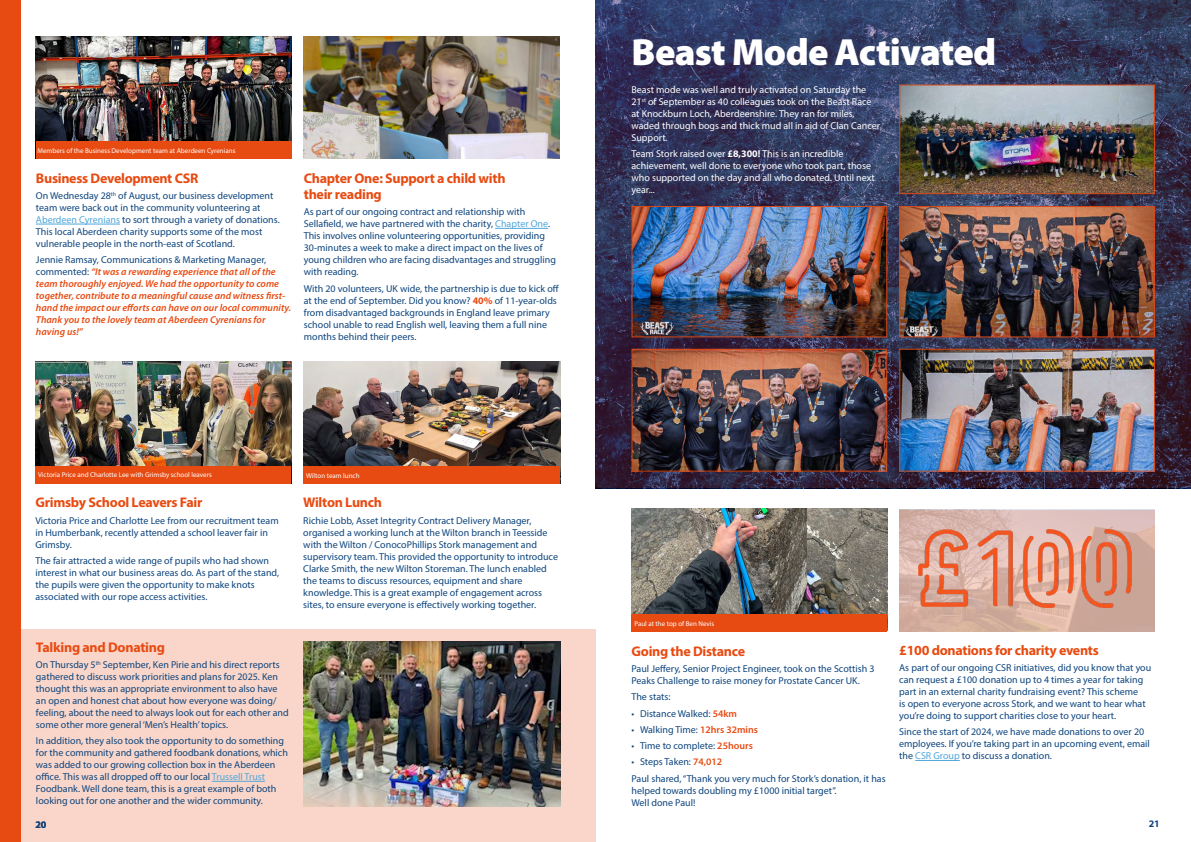
<style>
.page{position:relative;width:1191px;height:842px;background:#fff}
.page>*{position:absolute;margin:0;border:0;box-sizing:border-box;transform-origin:0 0}
.t1{font:900 38px "Myriad Pro";letter-spacing:-.02em;color:#fff}
.t2{font:700 14px/16px "Myriad Pro";letter-spacing:-.02em;color:#e84b12}
.t3{font:10px/12px "Myriad Pro";color:#0e457e}
.t4{font:10px/12px "Myriad Pro";color:#fff}
.t5{font:italic 600 10px/12px "Myriad Pro";color:#e84b12}
.t6{font:700 10px "Myriad Pro";color:#0e457e}
.t7{font:7px "Myriad Pro";color:#fff}
.s1{color:#50a6da}
.s2{font-weight:400;font-style:normal;color:#0e457e}
.s3{font-weight:700;color:#e84b12}
.s4{font-weight:700}
.s5{font-weight:600;color:#e84b12}
</style>
<div class="page">
<svg style="left:595px;top:0;width:596px;height:488px;background:#343558"></svg>
<div style="left:21px;top:630px;width:574px;height:212px;background:#f9d6c9"></div>
<img style="left:303px;top:361px;width:257px;height:106px">
<div style="left:303px;top:467px;width:257px;height:17px;background:#e84b12"></div>
<img style="left:35px;top:361px;width:256px;height:105px">
<div style="left:35px;top:466px;width:256px;height:17px;background:#e84b12"></div>
<img style="left:304px;top:37px;width:255px;height:122px">
<hr style="left:495px;top:228px;width:53px;height:1px;background:#50a6da">
<div style="left:0;top:0;width:21px;height:842px;background:#e84b12"></div>
<img style="left:631px;top:508px;width:256px;height:106px">
<div style="left:631px;top:614px;width:256px;height:17px;background:#e84b12"></div>
<hr style="left:36px;top:224px;width:84px;height:1px;background:#50a6da">
<img style="left:36px;top:37px;width:255px;height:105px">
<div style="left:36px;top:142px;width:256px;height:17px;background:#e84b12"></div>
<hr style="left:212px;top:781px;width:53px;height:1px;background:#50a6da">
<hr style="left:915px;top:760px;width:44px;height:1px;background:#50a6da">
<img style="left:303px;top:641px;width:257px;height:165px">
<svg style="left:899px;top:510px;width:256px;height:122px;background:#d5b1a6"></svg>
<img style="left:918px;top:529px;width:213px;height:78px">
<img style="left:633px;top:208px;width:252px;height:127px">
<div style="left:631px;top:206px;width:256px;height:131px;border:1px solid #e84b12"></div>
<img style="left:901px;top:208px;width:252px;height:127px">
<div style="left:899px;top:206px;width:256px;height:131px;border:1px solid #e84b12"></div>
<img style="left:633px;top:351px;width:252px;height:119px">
<div style="left:631px;top:349px;width:256px;height:123px;border:1px solid #e84b12"></div>
<img style="left:901px;top:87px;width:252px;height:105px">
<div style="left:899px;top:85px;width:256px;height:109px;border:1px solid #e84b12"></div>
<img style="left:901px;top:351px;width:252px;height:119px">
<div style="left:899px;top:349px;width:256px;height:123px;border:1px solid #e84b12"></div>
<p class="t7" style="left:37px;top:146px;width:199px">Members of the Business Development team at Aberdeen Cyrenians</p>
<h2 class="t2" style="left:36px;top:170px;width:164px">Business Development CSR</h2>
<p class="t3" style="left:36px;top:190px;width:245px">On Wednesday 28<sup>th</sup> of August, our business development team were back out in the community volunteering at <span class="s1">Aberdeen Cyrenians</span> to sort through a variety of donations.<br>This local Aberdeen charity supports some of the most vulnerable people in the north-east of Scotland.</p>
<p class="t5" style="left:36px;top:254px;width:257px"><span class="s2">Jennie Ramsay, Communications &amp; Marketing Manager, commented:</span> “It was a rewarding experience that all of the team thoroughly enjoyed. We had the opportunity to come together, contribute to a meaningful cause and witness first&shy;hand the impact our efforts can have on our local community.<br>Thank you to the lovely team at Aberdeen Cyrenians for having us!”</p>
<h2 class="t2" style="left:304px;top:170px;width:203px">Chapter One: Support a child with their reading</h2>
<p class="t3" style="left:304px;top:206px;width:254px">As part of our ongoing contract and relationship with Sellafield, we have partnered with the charity, <span class="s1">Chapter One</span>.<br>This involves online volunteering opportunities, providing 30-minutes a week to make a direct impact on the lives of young children who are facing disadvantages and struggling with reading.</p>
<p class="t3" style="left:304px;top:282px;width:257px">With 20 volunteers, UK wide, the partnership is due to kick off at the end of September. Did you know? <span class="s3">40%</span> of 11-year-olds from disadvantaged backgrounds in England leave primary school unable to read English well, leaving them a full nine months behind their peers.</p>
<p class="t7" style="left:38px;top:471px;width:175px">Victoria Price and Charlotte Lee with Grimsby school leavers</p>
<h2 class="t2" style="left:35px;top:494px;width:168px">Grimsby School Leavers Fair</h2>
<p class="t3" style="left:35px;top:514px;width:245px">Victoria Price and Charlotte Lee from our recruitment team in Humberbank, recently attended a school leaver fair in<br>Grimsby.</p>
<p class="t3" style="left:35px;top:554px;width:245px">The fair attracted a wide range of pupils who had shown interest in what our business areas do. As part of the stand, the pupils were given the opportunity to make knots associated with our rope access activities.</p>
<h2 class="t2" style="left:36px;top:639px;width:130px">Talking and Donating</h2>
<p class="t3" style="left:36px;top:658px;width:254px">On Thursday 5<sup>th</sup> September, Ken Pirie and his direct reports gathered to discuss work priorities and plans for 2025. Ken thought this was an appropriate environment to also have an open and honest chat about how everyone was doing/ feeling, about the need to always look out for each other and some other more general ‘Men’s Health’ topics.</p>
<p class="t3" style="left:36px;top:735px;width:253px">In addition, they also took the opportunity to do something for the community and gathered foodbank donations, which was added to our growing collection box in the Aberdeen office. This was all dropped off to our local <span class="s1">Trussell Trust </span>Foodbank. Well done team, this is a great example of both looking out for one another and the wider community.</p>
<p class="t7" style="left:306px;top:471px;width:55px">Wilton team lunch</p>
<h2 class="t2" style="left:303px;top:494px;width:80px">Wilton Lunch</h2>
<p class="t3" style="left:303px;top:514px;width:256px">Richie Lobb, Asset Integrity Contract Delivery Manager, organised a working lunch at the Wilton branch in Teesside with the Wilton / ConocoPhillips Stork management and supervisory team. This provided the opportunity to introduce Clarke Smith, the new Wilton Storeman. The lunch enabled the teams to discuss resources, equipment and share knowledge. This is a great example of engagement across sites, to ensure everyone is effectively working together.</p>
<h1 class="t1" style="left:631px;top:26px;width:366px">Beast Mode Activated</h1>
<p class="t4" style="left:631px;top:84px;width:250px">Beast mode was well and truly activated on Saturday the 21<sup>st</sup> of September as 40 colleagues took on the Beast Race at Knockburn Loch, Aberdeenshire. They ran for miles, waded through bogs and thick mud all in aid of Clan Cancer Support.</p>
<p class="t4" style="left:631px;top:148px;width:245px">Team Stork raised over <span class="s4">£8,300!</span> This is an incredible achievement, well done to everyone who took part, those who supported on the day and all who donated. Until next year...</p>
<p class="t7" style="left:634px;top:619px;width:81px">Paul at the top of Ben Nevis</p>
<h2 class="t2" style="left:631px;top:643px;width:115px">Going the Distance</h2>
<p class="t3" style="left:631px;top:662px;width:245px">Paul Jeffery, Senior Project Engineer, took on the Scottish 3<br>Peaks Challenge to raise money for Prostate Cancer UK.</p>
<p class="t3" style="left:631px;top:691px;width:40px">The stats:</p>
<p class="t3" style="left:631px;top:707px;width:107px">• Distance Walked: <span class="s5">54km</span></p>
<p class="t3" style="left:631px;top:723px;width:128px">• Walking Time: <span class="s5">12hrs 32mins</span></p>
<p class="t3" style="left:631px;top:739px;width:123px">• Time to complete: <span class="s5">25hours</span></p>
<p class="t3" style="left:631px;top:754px;width:256px;line-height:16.2px">• Steps Taken: <span class="s5">74,012<br></span>Paul shared, “Thank you very much for Stork’s donation, it has</p>
<p class="t3" style="left:631px;top:784px;width:206px">helped towards doubling my £1000 initial target”.<br>Well done Paul!</p>
<h2 class="t2" style="left:899px;top:642px;width:201px">£100 donations for charity events</h2>
<p class="t3" style="left:899px;top:662px;width:253px">As part of our ongoing CSR initiatives, did you know that you can request a £100 donation up to 4 times a year for taking part in an external charity fundraising event? This scheme<br>is open to everyone across Stork, and we want to hear what you’re doing to support charities close to your heart.</p>
<p class="t3" style="left:899px;top:726px;width:252px">Since the start of 2024, we have made donations to over 20 employees. If you’re taking part in an upcoming event, email the <span class="s1">CSR Group</span> to discuss a donation.</p>
<p class="t6" style="left:35px;top:818px;width:13px">20</p>
<p class="t6" style="left:1148px;top:817px;width:13px">21</p>
</div>
